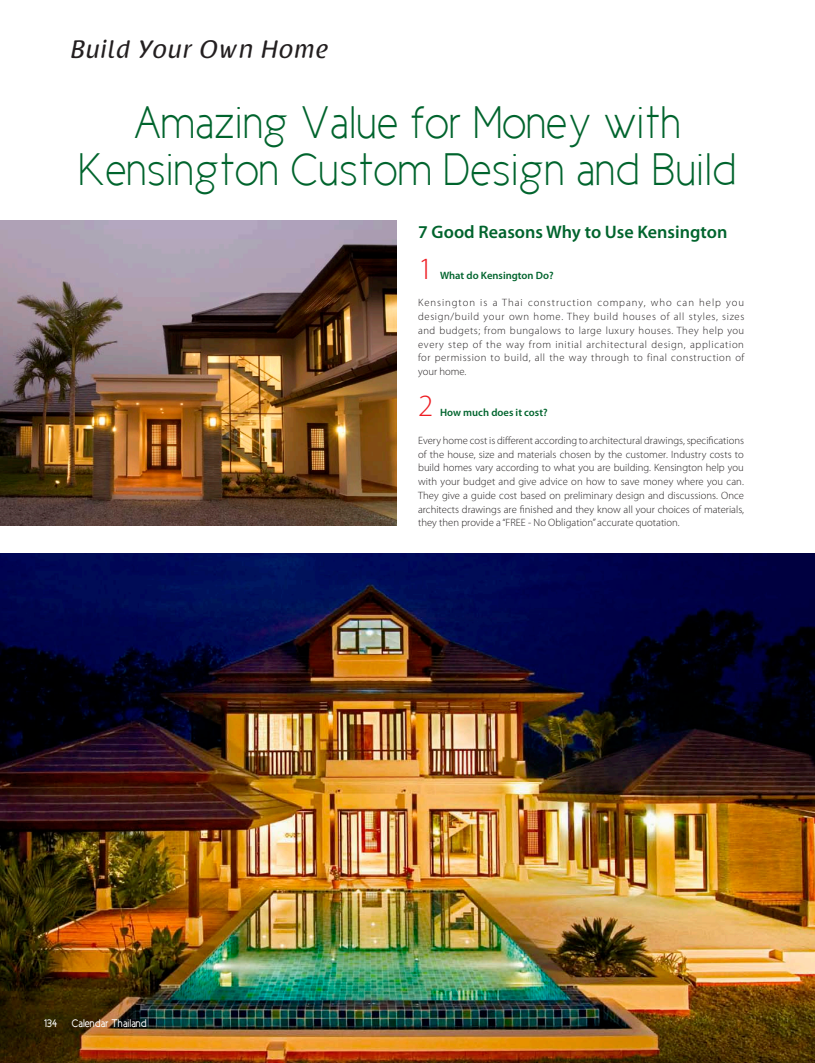
<style>
.page{position:relative;width:815px;height:1063px;background:#fff}
.page>*{position:absolute;margin:0;border:0;box-sizing:border-box;transform-origin:0 0}
.t1{font:46.25px/46.2px "Cicle Fina";color:#00642d;text-align:center}
.t2{font:300 31px "Myriad Pro";color:#ee1d23}
.t3{font:25px "Raspoutine Classic";letter-spacing:.05em;color:#231f20}
.t4{font:600 18.12px "Myriad Pro";color:#00642d}
.t5{font:11.25px "Cicle Gordita";color:#fff}
.t6{font:300 10.62px/13.8px "Myriad Pro";color:#231f20;text-align:justify}
.t7{font:600 10.62px "Myriad Pro";color:#00642d}
</style>
<div class="page">
<img style="left:0;top:554px;width:815px;height:509px">
<img style="left:0;top:221px;width:397px;height:304px">
<h3 class="t3" style="left:71px;top:36px;width:259px">Build Your Own Home</h3>
<h1 class="t1" style="left:78px;top:100px;width:660px">Amazing Value for Money with<br>Kensington Custom Design and Build</h1>
<p class="t5" style="left:44px;top:1018px;width:15px">134</p>
<p class="t5" style="left:72px;top:1018px;width:77px">Calendar Thailand</p>
<h3 class="t4" style="left:418px;top:220px;width:311px">7 Good Reasons Why to Use Kensington</h3>
<h2 class="t2" style="left:418px;top:250px;width:17px">1</h2>
<p class="t7" style="left:440px;top:269px;width:115px">What do Kensington Do?</p>
<p class="t6" style="left:418px;top:296px;width:328px">Kensington is a Thai construction company, who can help you design/build your own home. They build houses of all styles, sizes and budgets; from bungalows to large luxury houses. They help you every step of the way from initial architectural design, application for permission to build, all the way through to final construction of your home.</p>
<h2 class="t2" style="left:418px;top:387px;width:17px">2</h2>
<p class="t7" style="left:440px;top:406px;width:109px">How much does it cost?</p>
<p class="t6" style="left:418px;top:433px;width:327px">Every home cost is different according to architectural drawings, specifications of the house, size and materials chosen by the customer. Industry costs to build homes vary according to what you are building. Kensington help you with your budget and give advice on how to save money where you can.<br>They give a guide cost based on preliminary design and discussions. Once architects drawings are finished and they know all your choices of materials, they then provide a “FREE - No Obligation” accurate quotation.</p>
</div>
